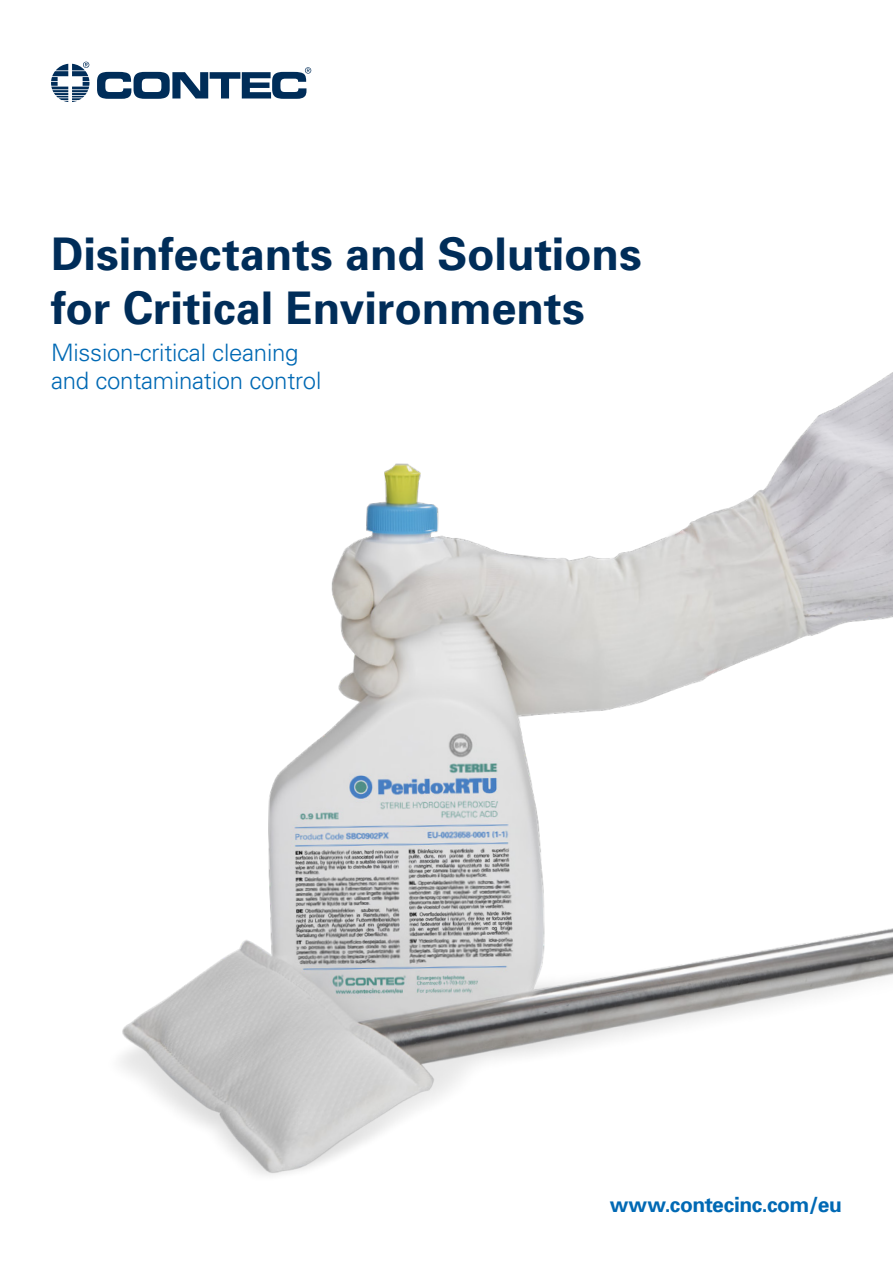
<style>
.page{position:relative;width:893px;height:1263px;background:#fff}
.page>*{position:absolute;margin:0;border:0;box-sizing:border-box;transform-origin:0 0}
.Product_Title{font:700 45px/54px "Univers";color:#002d59}
.NEW_Intro_Para{font:300 24px/28.5px "Univers";letter-spacing:-.01em;color:#0069b4}
.t1{font:700 21px "Univers";letter-spacing:-.015em;color:#0069b4}
</style>
<div class="page">
<img style="left:120px;top:372px;width:773px;height:803px">
<svg style="left:97px;top:67px;width:214px;height:32px"></svg>
<svg style="left:51px;top:62px;width:38px;height:40px"></svg>
<p class="Product_Title" style="left:51px;top:227px;width:592px">Disinfectants and Solutions for Critical Environments</p>
<p class="NEW_Intro_Para" style="left:51px;top:338px;width:272px">Mission-critical cleaning and contamination control</p>
<p class="t1" style="left:610px;top:1192px;width:234px">www.contecinc.com/eu</p>
</div>
